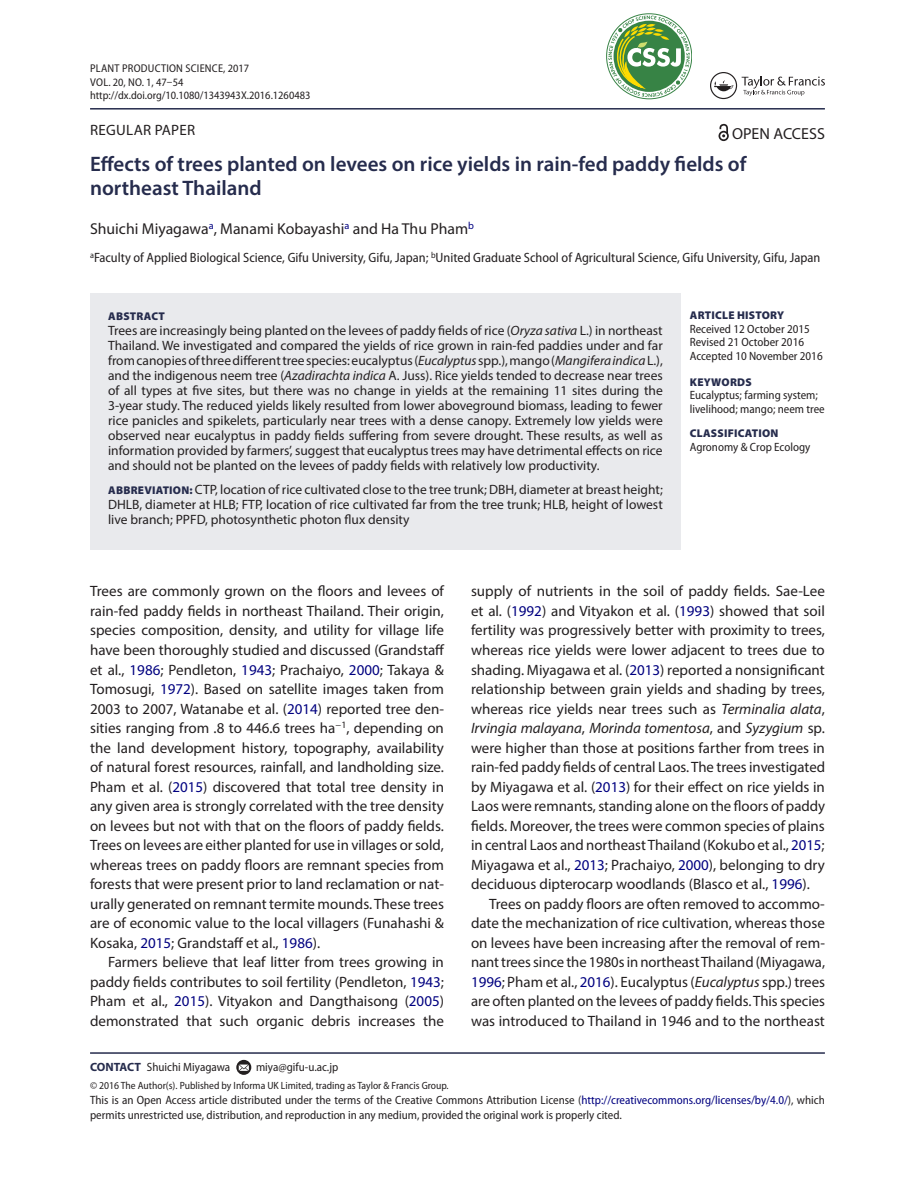
<style>
.page{position:relative;width:915px;height:1191px;background:#fff}
.page>*{position:absolute;margin:0;border:0;box-sizing:border-box;transform-origin:0 0}
.t1{font:600 21px/24px "Myriad Pro";color:#262c4d}
.t2{font:16.05px "Myriad Pro";color:#231f20}
.t3{font:15.75px "Myriad Pro";color:#231f20}
.t4{font:15px/19.5px "Myriad Pro";color:#231f20;text-align:justify}
.t5{font:15px "Myriad Pro";letter-spacing:.02em;color:#231f20}
.t6{font:13.5px/15px "Myriad Pro";color:#231f20;text-align:justify}
.t7{font:semi-condensed 13.5px "Myriad Pro";color:#231f20}
.t8{font:semi-condensed 12px/13.5px "Myriad Pro";color:#231f20}
.t9{font:semi-condensed 11.25px/13.5px "Myriad Pro";color:#231f20}
.t10{font:900 11.25px "Myriad Pro";letter-spacing:.02em;color:#262c4d}
.t11{font:semi-condensed 10.5px "Myriad Pro";color:#231f20}
.s1{font-style:italic}
.s2{font-weight:900;font-size:11.25px;color:#262c4d}
.s3{color:#000080}
.s4{font-weight:700;font-stretch:normal;color:#262c4d}
</style>
<div class="page">
<hr style="left:90px;top:108px;width:734px;height:2px;background:#262c4d">
<div style="left:90px;top:293px;width:590px;height:256px;background:#e9eaed"></div>
<hr style="left:90px;top:1052px;width:734px;height:1px;background:#262c4d">
<svg style="left:236px;top:1059px;width:15px;height:15px"></svg>
<svg style="left:239px;top:1064px;width:10px;height:6px"></svg>
<svg style="left:710px;top:72px;width:114px;height:27px"></svg>
<svg style="left:608px;top:16px;width:81px;height:81px"></svg>
<svg style="left:718px;top:124px;width:10px;height:17px"></svg>
<p class="t9" style="left:90px;top:62px;width:222px">Plant Production Science, 2017<br>VOL. 20, NO. 1, 47–54 http://dx.doi.org/10.1080/1343943X.2016.1260483</p>
<p class="t5" style="left:90px;top:121px;width:106px">REGULAR PAPER</p>
<h1 class="t1" style="left:90px;top:151px;width:657px">Effects of trees planted on levees on rice yields in rain-fed paddy fields of northeast Thailand</h1>
<p class="t3" style="left:90px;top:219px;width:385px">Shuichi Miyagawa<sup>a</sup>, Manami Kobayashi<sup>a</sup> and Ha Thu Pham<sup>b</sup></p>
<p class="t7" style="left:90px;top:250px;width:731px"><sup>a</sup>Faculty of Applied Biological Science, Gifu University, Gifu, Japan; <sup>b</sup>United Graduate School of Agricultural Science, Gifu University, Gifu, Japan</p>
<p class="t2" style="left:731px;top:123px;width:94px">OPEN ACCESS</p>
<p class="t10" style="left:108px;top:309px;width:58px">ABSTRACT</p>
<p class="t6" style="left:108px;top:322px;width:556px">Trees are increasingly being planted on the levees of paddy fields of rice (<span class="s1">Oryza sativa</span> L.) in northeast Thailand. We investigated and compared the yields of rice grown in rain-fed paddies under and far from canopies of three different tree species: eucalyptus (<span class="s1">Eucalyptus</span> spp.), mango (<span class="s1">Mangifera indica</span> L.), and the indigenous neem tree (<span class="s1">Azadirachta indica</span> A. Juss). Rice yields tended to decrease near trees of all types at five sites, but there was no change in yields at the remaining 11 sites during the 3-year study. The reduced yields likely resulted from lower aboveground biomass, leading to fewer rice panicles and spikelets, particularly near trees with a dense canopy. Extremely low yields were observed near eucalyptus in paddy fields suffering from severe drought. These results, as well as information provided by farmers’, suggest that eucalyptus trees may have detrimental effects on rice and should not be planted on the levees of paddy fields with relatively low productivity.</p>
<p class="t6" style="left:108px;top:481px;width:556px"><span class="s2">ABBREVIATION:</span> CTP, location of rice cultivated close to the tree trunk; DBH, diameter at breast height; DHLB, diameter at HLB; FTP, location of rice cultivated far from the tree trunk; HLB, height of lowest live branch; PPFD, photosynthetic photon flux density</p>
<p class="t10" style="left:689px;top:309px;width:96px">ARTICLE HISTORY</p>
<p class="t8" style="left:689px;top:322px;width:134px">Received 12 October 2015<br>Revised 21 October 2016<br>Accepted 10 November 2016</p>
<p class="t10" style="left:689px;top:375px;width:63px">KEYWORDS</p>
<p class="t8" style="left:689px;top:389px;width:136px">Eucalyptus; farming system; livelihood; mango; neem tree</p>
<p class="t10" style="left:689px;top:427px;width:90px">CLASSIFICATION</p>
<p class="t8" style="left:689px;top:440px;width:122px">Agronomy &amp; Crop Ecology</p>
<p class="t4" style="left:90px;top:581px;width:356px">Trees are commonly grown on the floors and levees of rain-fed paddy fields in northeast Thailand. Their origin, species composition, density, and utility for village life have been thoroughly studied and discussed (Grandstaff et al., <span class="s3">1986</span>; Pendleton, <span class="s3">1943</span>; Prachaiyo, <span class="s3">2000</span>; Takaya &amp; Tomosugi, <span class="s3">1972</span>). Based on satellite images taken from 2003 to 2007, Watanabe et al. (<span class="s3">2014</span>) reported tree den&shy;sities ranging from .8 to 446.6 trees ha<sup>−1</sup>, depending on the land development history, topography, availability of natural forest resources, rainfall, and landholding size.<br>Pham et al. (<span class="s3">2015</span>) discovered that total tree density in any given area is strongly correlated with the tree density on levees but not with that on the floors of paddy fields.<br>Trees on levees are either planted for use in villages or sold, whereas trees on paddy floors are remnant species from forests that were present prior to land reclamation or nat&shy;urally generated on remnant termite mounds. These trees are of economic value to the local villagers (Funahashi &amp; Kosaka, <span class="s3">2015</span>; Grandstaff et al., <span class="s3">1986</span>).</p>
<p class="t4" style="left:90px;top:952px;width:355px;text-indent:18px">Farmers believe that leaf litter from trees growing in paddy fields contributes to soil fertility (Pendleton, <span class="s3">1943</span>; Pham et al., <span class="s3">2015</span>). Vityakon and Dangthaisong (<span class="s3">2005</span>) demonstrated that such organic debris increases the</p>
<p class="t8" style="left:90px;top:1060px;width:142px"><span class="s4">CONTACT</span> Shuichi Miyagawa</p>
<p class="t8" style="left:256px;top:1060px;width:84px">miya@gifu-u.ac.jp</p>
<p class="t4" style="left:471px;top:581px;width:355px">supply of nutrients in the soil of paddy fields. Sae-Lee et al. (<span class="s3">1992</span>) and Vityakon et al. (<span class="s3">1993</span>) showed that soil fertility was progressively better with proximity to trees, whereas rice yields were lower adjacent to trees due to shading. Miyagawa et al. (<span class="s3">2013</span>) reported a nonsignificant relationship between grain yields and shading by trees, whereas rice yields near trees such as <span class="s1">Terminalia alata</span>, <span class="s1">Irvingia malayana</span>, <span class="s1">Morinda tomentosa</span>, and <span class="s1">Syzygium</span> sp. were higher than those at positions farther from trees in rain-fed paddy fields of central Laos. The trees investigated by Miyagawa et al. (<span class="s3">2013</span>) for their effect on rice yields in Laos were remnants, standing alone on the floors of paddy fields. Moreover, the trees were common species of plains in central Laos and northeast Thailand (Kokubo et al., <span class="s3">2015</span>; Miyagawa et al., <span class="s3">2013</span>; Prachaiyo, <span class="s3">2000</span>), belonging to dry deciduous dipterocarp woodlands (Blasco et al., <span class="s3">1996</span>).</p>
<p class="t4" style="left:471px;top:893px;width:355px;text-indent:18px">Trees on paddy floors are often removed to accommo&shy;date the mechanization of rice cultivation, whereas those on levees have been increasing after the removal of rem&shy;nant trees since the 1980s in northeast Thailand (Miyagawa, <span class="s3">1996</span>; Pham et al., <span class="s3">2016</span>). Eucalyptus (<span class="s1">Eucalyptus</span> spp.) trees are often planted on the levees of paddy fields. This species was introduced to Thailand in 1946 and to the northeast</p>
<p class="t11" style="left:90px;top:1079px;width:360px">© 2016 The Author(s). Published by Informa UK Limited, trading as Taylor &amp; Francis Group.</p>
<p class="t8" style="left:90px;top:1092px;width:736px;line-height:15px">This is an Open Access article distributed under the terms of the Creative Commons Attribution License (<span class="s3">http://creativecommons.org/licenses/by/4.0/</span>), which permits unrestricted use, distribution, and reproduction in any medium, provided the original work is properly cited.</p>
</div>
